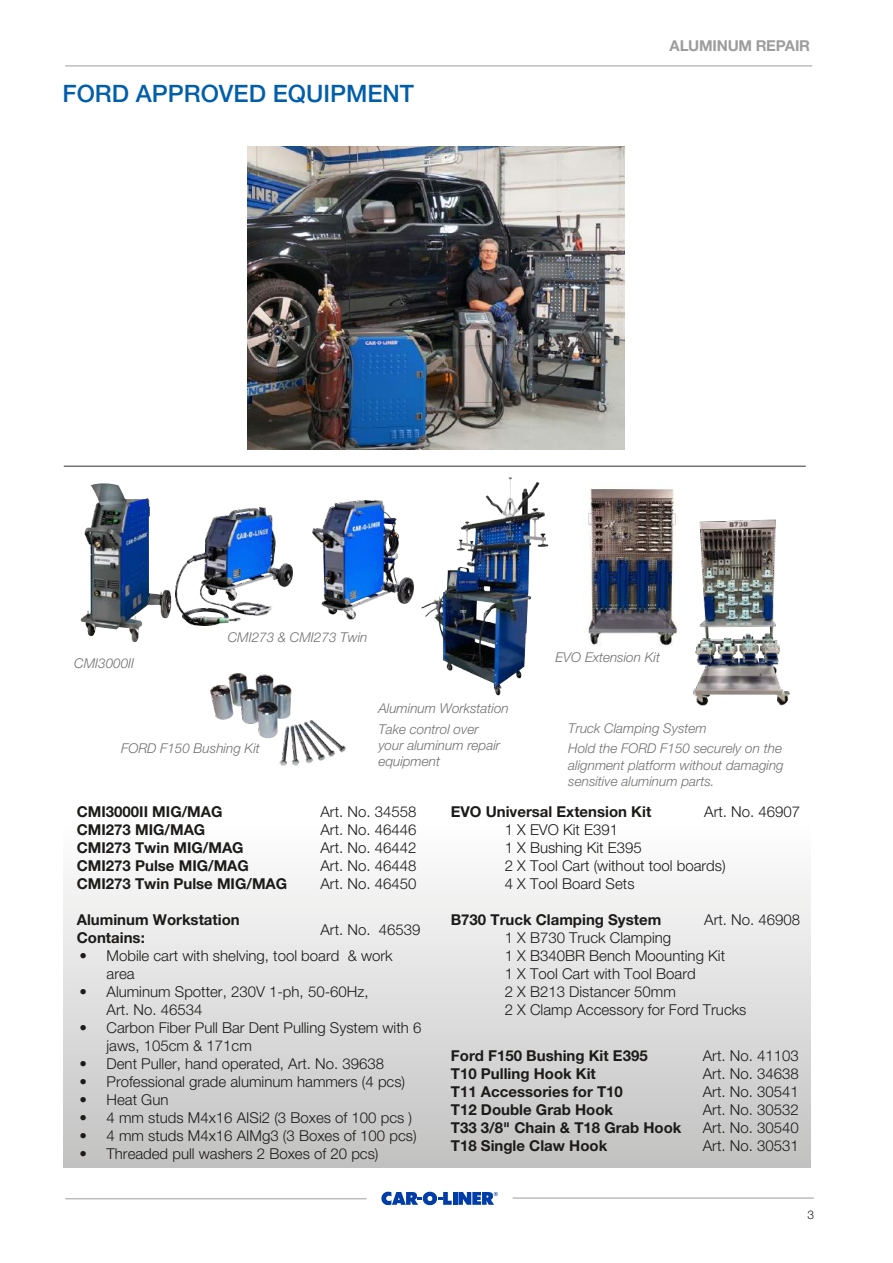
<style>
.page{position:relative;width:893px;height:1263px;background:#fff}
.page>*{position:absolute;margin:0;border:0;box-sizing:border-box;transform-origin:0 0}
.t1{font:500 24px "Helvetica Neue LT Pro";color:#005eaa}
.t2{font:300 15px/18px "Helvetica Neue LT Pro";color:#1c1b1a}
.t3{font:700 15px/18px "Helvetica Neue LT Pro";color:#1c1b1a}
.t4{font:700 15px "Helvetica Neue LT Pro";letter-spacing:-.01em;color:#9d9d9d}
.t5{font:italic 300 13.5px/20.4px "Helvetica Neue LT Pro";color:#70706f}
.t6{font:300 12px "Helvetica Neue LT Pro";color:#1c1b1a}
</style>
<div class="page">
<hr style="left:65px;top:66px;width:747px;height:1px;background:#9d9d9d">
<hr style="left:65px;top:1198px;width:301px;height:1px;background:#9d9d9d">
<svg style="left:381px;top:1192px;width:71px;height:13px"></svg>
<hr style="left:453px;top:1192px;width:4px;height:13px;background:#003da6">
<svg style="left:458px;top:1192px;width:40px;height:13px"></svg>
<hr style="left:513px;top:1198px;width:301px;height:1px;background:#9d9d9d">
<div style="left:64px;top:819px;width:746px;height:348px;background:linear-gradient(to bottom,#fff,#c2c2c2)"></div>
<img style="left:588px;top:489px;width:92px;height:157px">
<img style="left:80px;top:483px;width:92px;height:159px">
<img style="left:210px;top:673px;width:136px;height:93px">
<img style="left:693px;top:519px;width:97px;height:187px">
<img style="left:248px;top:147px;width:376px;height:302px">
<hr style="left:64px;top:465px;width:742px;height:2px;background:#747373">
<img style="left:176px;top:507px;width:116px;height:118px">
<img style="left:312px;top:500px;width:95px;height:119px">
<img style="left:407px;top:465px;width:161px;height:231px">
<h1 class="t1" style="left:62px;top:79px;width:353px">FORD APPROVED EQUIPMENT</h1>
<p class="t4" style="left:670px;top:36px;width:142px">ALUMINUM REPAIR</p>
<p class="t5" style="left:74px;top:652px;width:62px">CMI3000II</p>
<p class="t5" style="left:228px;top:627px;width:141px">CMI273 &amp; CMI273 Twin</p>
<p class="t5" style="left:121px;top:737px;width:140px">FORD F150 Bushing Kit</p>
<p class="t5" style="left:378px;top:698px;width:132px">Aluminum Workstation<br>Take control over</p>
<p class="t5" style="left:378px;top:737px;width:123px;line-height:16.2px">your aluminum repair equipment</p>
<p class="t5" style="left:555px;top:647px;width:106px">EVO Extension Kit</p>
<p class="t5" style="left:568px;top:718px;width:215px">Truck Clamping System<br>Hold the FORD F150 securely on the</p>
<p class="t5" style="left:568px;top:756px;width:217px;line-height:16.2px">alignment platform without damaging sensitive aluminum parts.</p>
<p class="t3" style="left:77px;top:802px;width:212px">CMI3000II MIG/MAG<br>CMI273 MIG/MAG<br>CMI273 Twin MIG/MAG<br>CMI273 Pulse MIG/MAG<br>CMI273 Twin Pulse MIG/MAG</p>
<p class="t3" style="left:77px;top:910px;width:164px">Aluminum Workstation<br>Contains:</p>
<p class="t2" style="left:107px;top:947px;width:288px;text-indent:-27px">• Mobile cart with shelving, tool board &amp; work area</p>
<p class="t2" style="left:107px;top:983px;width:264px;text-indent:-27px">• Aluminum Spotter, 230V 1-ph, 50-60Hz,<br>Art. No. 46534</p>
<p class="t2" style="left:107px;top:1019px;width:316px;text-indent:-27px">• Carbon Fiber Pull Bar Dent Pulling System with 6 jaws, 105cm &amp; 171cm</p>
<p class="t2" style="left:80px;top:1055px;width:306px">• Dent Puller, hand operated, Art. No. 39638</p>
<p class="t2" style="left:80px;top:1073px;width:327px">• Professional grade aluminum hammers (4 pcs)</p>
<p class="t2" style="left:80px;top:1091px;width:90px">• Heat Gun</p>
<p class="t2" style="left:80px;top:1109px;width:334px">• 4 mm studs M4x16 AISi2 (3 Boxes of 100 pcs )</p>
<p class="t2" style="left:80px;top:1127px;width:339px">• 4 mm studs M4x16 AIMg3 (3 Boxes of 100 pcs)</p>
<p class="t2" style="left:80px;top:1145px;width:301px">• Threaded pull washers 2 Boxes of 20 pcs)</p>
<p class="t2" style="left:320px;top:803px;width:97px;text-align:justify">Art. No. 34558<br>Art. No. 46446<br>Art. No. 46442<br>Art. No. 46448<br>Art. No. 46450</p>
<p class="t2" style="left:320px;top:921px;width:102px">Art. No. 46539</p>
<p class="t3" style="left:451px;top:802px;width:202px">EVO Universal Extension Kit</p>
<p class="t2" style="left:704px;top:803px;width:97px">Art. No. 46907</p>
<p class="t2" style="left:505px;top:821px;width:222px">1 X EVO Kit E391<br>1 X Bushing Kit E395<br>2 X Tool Cart (without tool boards)<br>4 X Tool Board Sets</p>
<p class="t3" style="left:451px;top:910px;width:212px">B730 Truck Clamping System</p>
<p class="t2" style="left:704px;top:911px;width:97px">Art. No. 46908</p>
<p class="t2" style="left:505px;top:929px;width:243px">1 X B730 Truck Clamping<br>1 X B340BR Bench Moounting Kit<br>1 X Tool Cart with Tool Board<br>2 X B213 Distancer 50mm<br>2 X Clamp Accessory for Ford Trucks</p>
<p class="t3" style="left:451px;top:1046px;width:232px">Ford F150 Bushing Kit E395<br>T10 Pulling Hook Kit<br>T11 Accessories for T10<br>T12 Double Grab Hook<br>T33 3/8" Chain &amp; T18 Grab Hook<br>T18 Single Claw Hook</p>
<p class="t2" style="left:703px;top:1046px;width:97px;text-align:justify">Art. No. 41103<br>Art. No. 34638<br>Art. No. 30541<br>Art. No. 30532<br>Art. No. 30540<br>Art. No. 30531</p>
<p class="t6" style="left:808px;top:1207px;width:8px">3</p>
</div>
